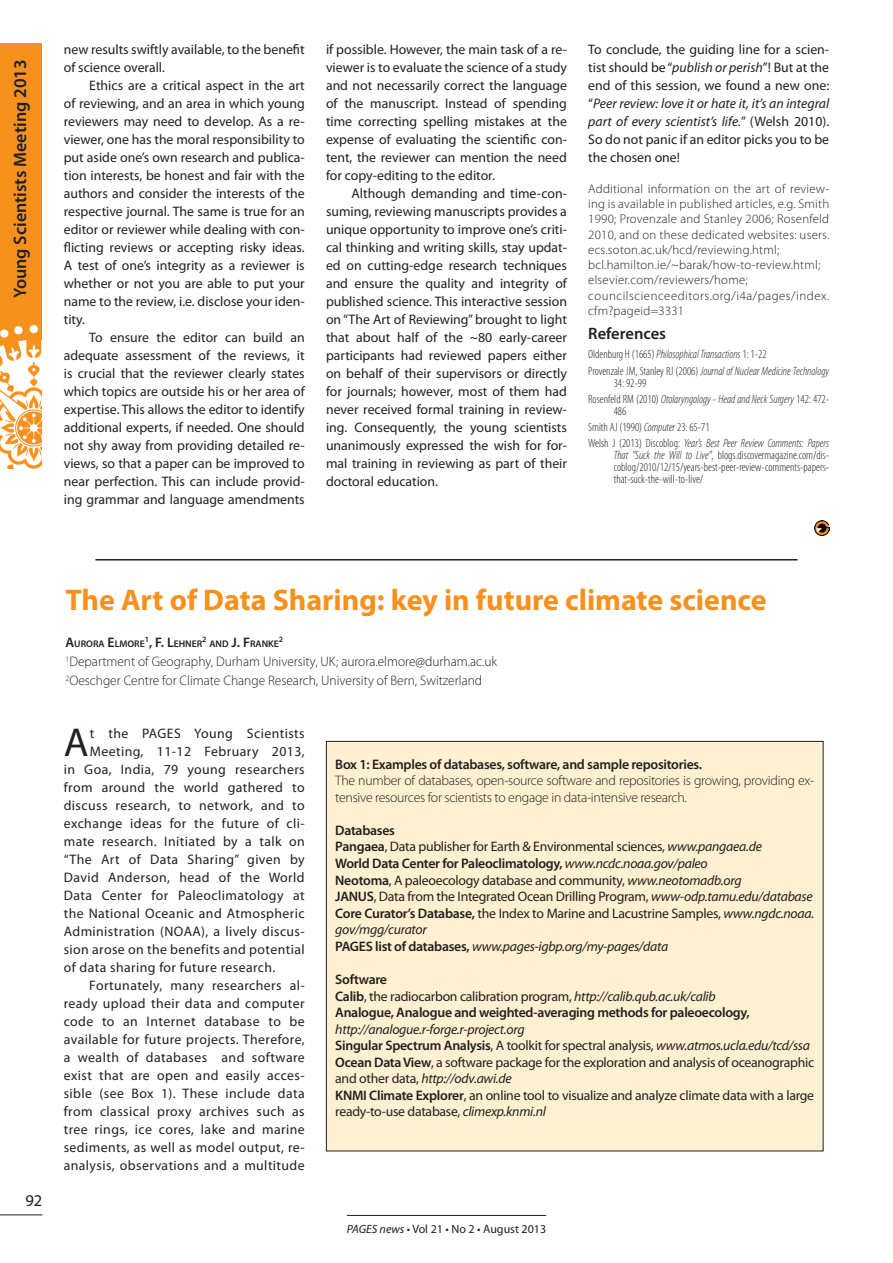
<style>
.page{position:relative;width:893px;height:1263px;background:#fff}
.page>*{position:absolute;margin:0;border:0;box-sizing:border-box;transform-origin:0 0}
.t1{font:40.5px "Myriad Pro";color:#231f20}
.t2{font:700 30px "Myriad Pro";color:#f6911e}
.t3{font:600 18px "Myriad Pro";color:#231f20}
.t4{font:600 16.5px "Myriad Pro";color:#231f20}
.t5{font:16.5px "Myriad Pro";color:#231f20}
.t6{font:13.8px/18px "Myriad Pro";letter-spacing:.02em;color:#231f20;text-align:justify}
.t7{font:13.8px/16.5px "Myriad Pro";letter-spacing:-.02em;color:#231f20}
.t8{font:300 13.8px/19.2px "Myriad Pro";letter-spacing:-.015em;color:#231f20}
.t9{font:600 13.8px/16.5px "Myriad Pro";letter-spacing:-.02em;color:#231f20}
.t10{font:13.8px/18px "Myriad Pro";color:#231f20}
.t11{font:300 12.75px/15.3px "Myriad Pro";letter-spacing:.02em;color:#231f20}
.t12{font:300 condensed 12px/16.2px "Myriad Pro";color:#231f20}
.t13{font:italic 300 condensed 12px/16.2px "Myriad Pro";color:#231f20}
.t14{font:12px "Myriad Pro";color:#231f20}
.t15{font:600 9.6px "Myriad Pro";color:#231f20}
.t16{font:600 8.1px "Myriad Pro";color:#231f20}
.s1{font-style:italic}
.s2{font-style:normal}
.s3{font-size:13.8px}
.s4{font-weight:600}
.s5{font-weight:400}
.s6{font-weight:400;font-style:italic}
</style>
<div class="page">
<hr style="left:0;top:1214px;width:42px;height:1px;background:#231f20">
<hr style="left:347px;top:1215px;width:199px;height:1px;background:#231f20">
<div style="left:0;top:43px;width:42px;height:425px;background:#f6911e"></div>
<img style="left:0;top:325px;width:42px;height:144px">
<img style="left:814px;top:521px;width:15px;height:15px">
<hr style="left:95px;top:559px;width:702px;height:1px;background:#231f20">
<div style="left:326px;top:741px;width:497px;height:410px;background:#fef0d0"></div>
<h3 class="t3" style="left:9px;top:298px;width:240px;rotate:-90deg">Young Scientists Meeting 2013</h3>
<p class="t10" style="left:64px;top:40px;width:242px">new results swiftly available, to the benefit of science overall.</p>
<p class="t6" style="left:64px;top:76px;width:242px;text-indent:26px">Ethics are a critical aspect in the art of reviewing, and an area in which young reviewers may need to develop. As a re&shy;viewer, one has the moral responsibility to put aside one’s own research and publica&shy;tion interests, be honest and fair with the authors and consider the interests of the respective journal. The same is true for an editor or reviewer while dealing with con&shy;flicting reviews or accepting risky ideas.<br>A test of one’s integrity as a reviewer is whether or not you are able to put your name to the review, i.e. disclose your iden&shy;tity.</p>
<p class="t6" style="left:64px;top:328px;width:242px;text-indent:26px">To ensure the editor can build an adequate assessment of the reviews, it is crucial that the reviewer clearly states which topics are outside his or her area of expertise. This allows the editor to identify additional experts, if needed. One should not shy away from providing detailed re&shy;views, so that a paper can be improved to near perfection. This can include provid&shy;ing grammar and language amendments</p>
<p class="t6" style="left:326px;top:40px;width:242px">if possible. However, the main task of a re&shy;viewer is to evaluate the science of a study and not necessarily correct the language of the manuscript. Instead of spending time correcting spelling mistakes at the expense of evaluating the scientific con&shy;tent, the reviewer can mention the need for copy-editing to the editor.</p>
<p class="t6" style="left:326px;top:184px;width:242px;text-indent:26px">Although demanding and time-con&shy;suming, reviewing manuscripts provides a unique opportunity to improve one’s criti&shy;cal thinking and writing skills, stay updat&shy;ed on cutting-edge research techniques and ensure the quality and integrity of published science. This interactive session on “The Art of Reviewing” brought to light that about half of the ~80 early-career participants had reviewed papers either on behalf of their supervisors or directly for journals; however, most of them had never received formal training in review&shy;ing. Consequently, the young scientists unanimously expressed the wish for for&shy;mal training in reviewing as part of their doctoral education.</p>
<p class="t6" style="left:588px;top:40px;width:243px">To conclude, the guiding line for a scien&shy;tist should be “<span class="s1">publish or perish</span>”! But at the end of this session, we found a new one: “<span class="s1">Peer review: love it or hate it, it’s an integral part of every scientist’s life.</span>” (Welsh 2010).<br>So do not panic if an editor picks you to be the chosen one!</p>
<p class="t11" style="left:588px;top:181px;width:243px">Additional information on the art of review&shy;ing is available in published articles, e.g. Smith 1990; Provenzale and Stanley 2006; Rosenfeld 2010, and on these dedicated websites: users. ecs.soton.ac.uk/hcd/reviewing.html; bcl.hamilton.ie/~barak/how-to-review.html; elsevier.com/reviewers/home; councilscienceeditors.org/i4a/pages/index. cfm?pageid=3331</p>
<p class="t4" style="left:588px;top:323px;width:79px">References</p>
<p class="t13" style="left:588px;top:346px;width:242px"><span class="s2">Oldenburg H (1665)</span> Philosophical Transactions <span class="s2">1: 1-22<br>Provenzale JM, Stanley RJ (2006)</span> Journal of Nuclear Medicine Technology</p>
<p class="t12" style="left:588px;top:375px;width:242px;text-indent:26px">34: 92-99<br>Rosenfeld RM (2010) <span class="s1">Otolaryngology - Head and Neck Surgery</span> 142: 472-</p>
<p class="t12" style="left:588px;top:403px;width:242px;text-indent:26px">486<br>Smith AJ (1990) <span class="s1">Computer</span> 23: 65-71<br>Welsh J (2013) Discoblog: <span class="s1">Year's Best Peer Review Comments: Papers</span></p>
<p class="t12" style="left:614px;top:450px;width:217px;line-height:12px;text-align:justify"><span class="s1">That "Suck the Will to Live"</span>, blogs.discovermagazine.com/dis&shy;coblog/2010/12/15/years-best-peer-review-comments-papers&shy;that-suck-the-will-to-live/</p>
<p class="t5" style="left:25px;top:1190px;width:18px">92</p>
<h2 class="t2" style="left:66px;top:581px;width:703px">The Art of Data Sharing: key in future climate science</h2>
<p class="t15" style="left:66px;top:637px;width:75px"><span class="s3">A</span>URORA <span class="s3">E</span>LMORE</p>
<p class="t15" style="left:145px;top:637px;width:53px"><sup>1</sup><span class="s3">, F. L</span>EHNER</p>
<p class="t16" style="left:202px;top:634px;width:6px">2</p>
<p class="t15" style="left:209px;top:637px;width:70px">AND <span class="s3">J. F</span>RANKE</p>
<p class="t16" style="left:279px;top:634px;width:6px">2</p>
<p class="t8" style="left:66px;top:652px;width:433px"><sup>1</sup>Department of Geography, Durham University, UK; aurora.elmore@durham.ac.uk<br><sup>2</sup>Oeschger Centre for Climate Change Research, University of Bern, Switzerland</p>
<h1 class="t1" style="left:64px;top:717px;width:26px">A</h1>
<p class="t6" style="left:90px;top:724px;width:216px">t the PAGES Young Scientists</p>
<p class="t6" style="left:90px;top:742px;width:216px">Meeting, 11-12 February 2013,</p>
<p class="t6" style="left:64px;top:760px;width:242px">in Goa, India, 79 young researchers</p>
<p class="t6" style="left:64px;top:778px;width:242px">from around the world gathered to</p>
<p class="t6" style="left:64px;top:796px;width:242px">discuss research, to network, and to</p>
<p class="t6" style="left:64px;top:814px;width:242px">exchange ideas for the future of cli-</p>
<p class="t6" style="left:64px;top:832px;width:242px">mate research. Initiated by a talk on</p>
<p class="t6" style="left:64px;top:850px;width:242px">“The Art of Data Sharing” given by</p>
<p class="t6" style="left:64px;top:868px;width:242px">David Anderson, head of the World</p>
<p class="t6" style="left:64px;top:886px;width:242px">Data Center for Paleoclimatology at</p>
<p class="t6" style="left:64px;top:904px;width:242px">the National Oceanic and Atmospheric</p>
<p class="t6" style="left:64px;top:922px;width:242px">Administration (NOAA), a lively discus-</p>
<p class="t6" style="left:64px;top:940px;width:242px">sion arose on the benefits and potential</p>
<p class="t6" style="left:64px;top:958px;width:213px">of data sharing for future research.</p>
<p class="t6" style="left:89px;top:976px;width:217px">Fortunately, many researchers al-</p>
<p class="t6" style="left:64px;top:994px;width:242px">ready upload their data and computer</p>
<p class="t6" style="left:64px;top:1012px;width:242px">code to an Internet database to be</p>
<p class="t6" style="left:64px;top:1030px;width:242px">available for future projects. Therefore,</p>
<p class="t6" style="left:64px;top:1048px;width:242px">a wealth of databases and software</p>
<p class="t6" style="left:64px;top:1066px;width:242px">exist that are open and easily acces-</p>
<p class="t6" style="left:64px;top:1084px;width:242px">sible (see Box 1). These include data</p>
<p class="t6" style="left:64px;top:1102px;width:242px">from classical proxy archives such as</p>
<p class="t6" style="left:64px;top:1120px;width:242px">tree rings, ice cores, lake and marine</p>
<p class="t6" style="left:64px;top:1138px;width:242px">sediments, as well as model output, re-</p>
<p class="t6" style="left:64px;top:1156px;width:242px">analysis, observations and a multitude</p>
<p class="t9" style="left:335px;top:755px;width:368px">Box 1: Examples of databases, software, and sample repositories.</p>
<p class="t8" style="left:335px;top:773px;width:480px;line-height:16.5px">The number of databases, open-source software and repositories is growing, providing ex&shy;tensive resources for scientists to engage in data-intensive research.</p>
<p class="t7" style="left:335px;top:822px;width:480px"><span class="s4">Databases<br>Pangaea</span>, Data publisher for Earth &amp; Environmental sciences, <span class="s1">www.pangaea.de<br></span><span class="s4">World Data Center for Paleoclimatology,</span> <span class="s1">www.ncdc.noaa.gov/paleo<br></span><span class="s4">Neotoma</span>, A paleoecology database and community, <span class="s1">www.neotomadb.org<br></span><span class="s4">JANUS</span>, Data from the Integrated Ocean Drilling Program, <span class="s1">www-odp.tamu.edu/database </span><span class="s4">Core Curator’s Database,</span> the Index to Marine and Lacustrine Samples, <span class="s1">www.ngdc.noaa. gov/mgg/curator<br></span><span class="s4">PAGES list of databases,</span> <span class="s1">www.pages-igbp.org/my-pages/data</span></p>
<p class="t9" style="left:335px;top:971px;width:416px">Software<br>Calib<span class="s5">, the radiocarbon calibration program,</span> <span class="s6">http://calib.qub.ac.uk/calib<br></span>Analogue, Analogue and weighted-averaging methods for paleoecology,</p>
<p class="t7" style="left:335px;top:1020px;width:480px"><span class="s1">http://analogue.r-forge.r-project.org<br></span><span class="s4">Singular Spectrum Analysis</span>, A toolkit for spectral analysis, <span class="s1">www.atmos.ucla.edu/tcd/ssa </span><span class="s4">Ocean Data View</span>, a software package for the exploration and analysis of oceanographic and other data, <span class="s1">http://odv.awi.de<br></span><span class="s4">KNMI Climate Explorer</span>, an online tool to visualize and analyze climate data with a large ready-to-use database, <span class="s1">climexp.knmi.nl</span></p>
<p class="t14" style="left:347px;top:1221px;width:201px"><span class="s1">PAGES news</span> • Vol 21 • No 2 • August 2013</p>
</div>
